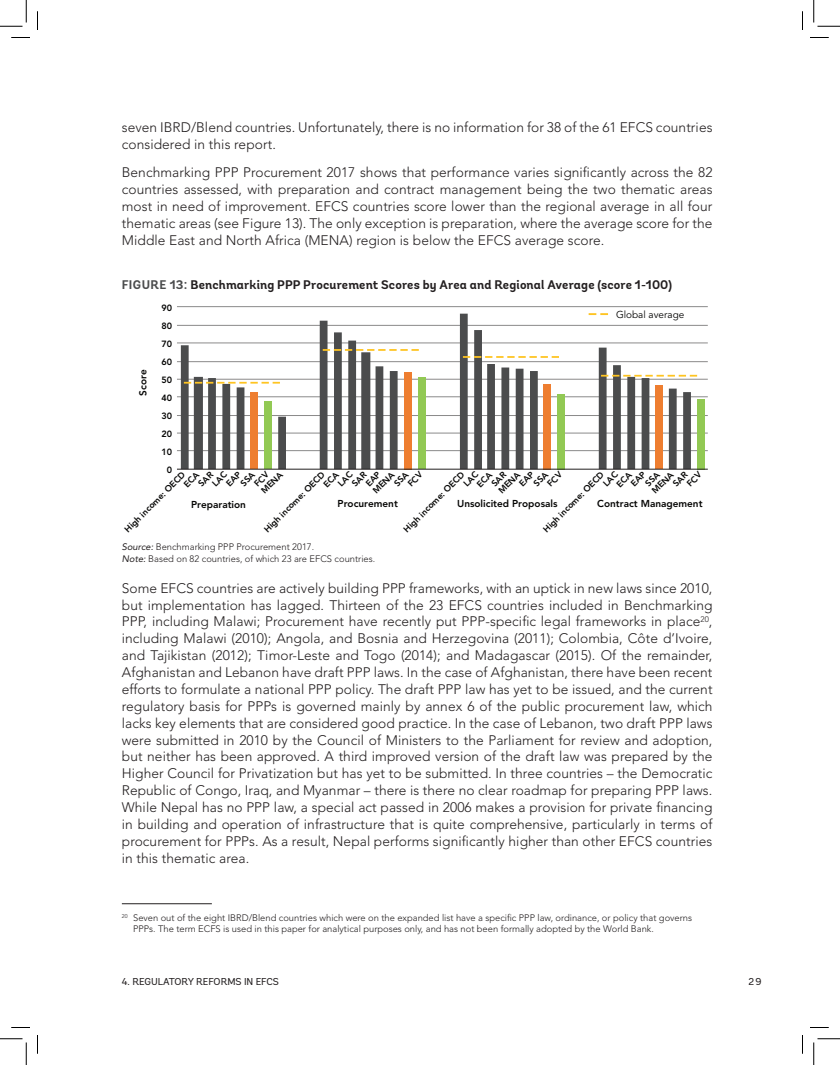
<style>
.page{position:relative;width:840px;height:1065px;background:#fff}
.page>*{position:absolute;margin:0;border:0;box-sizing:border-box;transform-origin:0 0}
.t1{font:300 13.75px/16.9px "Avenir LT Std";letter-spacing:.005em;color:#231f20;text-align:justify}
.t2{font:700 12.5px "Andes";letter-spacing:.01em;color:#231f20}
.t3{font:800 10px "Avenir LT Std";color:#050504}
.t4{font:10px "Andes";color:#231f20}
.t5{font:10px "Avenir LT Std";color:#050504}
.t6{font:300 9.38px/11.9px "Avenir LT Std";color:#231f20}
.t7{font:800 9px "Avenir LT Std";color:#050504}
.t8{font:800 8.75px "Avenir LT Std";color:#050504}
.s1{color:#4b4c4d}
.s2{font-weight:400;font-style:italic}
</style>
<div class="page">
<hr style="left:177px;top:450px;width:531px;height:1px;background:#8b8a8a">
<hr style="left:177px;top:433px;width:531px;height:1px;background:#8b8a8a">
<hr style="left:177px;top:415px;width:531px;height:1px;background:#8b8a8a">
<hr style="left:177px;top:397px;width:531px;height:1px;background:#8b8a8a">
<hr style="left:177px;top:379px;width:531px;height:1px;background:#8b8a8a">
<hr style="left:177px;top:361px;width:531px;height:1px;background:#8b8a8a">
<hr style="left:177px;top:343px;width:531px;height:1px;background:#8b8a8a">
<hr style="left:177px;top:325px;width:531px;height:1px;background:#8b8a8a">
<hr style="left:177px;top:306px;width:531px;height:1px;background:#8b8a8a">
<div style="left:697px;top:399px;width:8px;height:70px;background:#92c954"></div>
<svg style="left:181px;top:314px;width:510px;height:155px"></svg>
<svg style="left:464px;top:356px;width:99px;height:2px"></svg>
<svg style="left:324px;top:349px;width:99px;height:2px"></svg>
<svg style="left:185px;top:382px;width:99px;height:2px"></svg>
<svg style="left:602px;top:375px;width:96px;height:2px"></svg>
<hr style="left:177px;top:469px;width:531px;height:1px;background:#231f20">
<svg style="left:590px;top:313px;width:18px;height:2px"></svg>
<hr style="left:122px;top:904px;width:90px;height:1px;background:#231f20">
<svg style="left:11px;top:37px;width:19px;height:1px"></svg>
<svg style="left:810px;top:37px;width:19px;height:1px"></svg>
<svg style="left:11px;top:1027px;width:19px;height:1px"></svg>
<svg style="left:810px;top:1027px;width:19px;height:1px"></svg>
<svg style="left:37px;top:11px;width:1px;height:19px"></svg>
<svg style="left:37px;top:1035px;width:1px;height:19px"></svg>
<svg style="left:802px;top:11px;width:1px;height:19px"></svg>
<svg style="left:802px;top:1035px;width:1px;height:19px"></svg>
<svg style="left:0;top:0;width:27px;height:27px"></svg>
<svg style="left:0;top:1039px;width:27px;height:26px"></svg>
<svg style="left:814px;top:0;width:26px;height:27px"></svg>
<svg style="left:814px;top:1039px;width:26px;height:26px"></svg>
<p class="t1" style="left:122px;top:119px;width:592px">seven IBRD/Blend countries. Unfortunately, there is no information for 38 of the 61 EFCS countries considered in this report.</p>
<p class="t1" style="left:122px;top:164px;width:592px">Benchmarking PPP Procurement 2017 shows that performance varies significantly across the 82 countries assessed, with preparation and contract management being the two thematic areas most in need of improvement. EFCS countries score lower than the regional average in all four thematic areas (see Figure 13). The only exception is preparation, where the average score for the Middle East and North Africa (MENA) region is below the EFCS average score.</p>
<p class="t2" style="left:122px;top:276px;width:552px"><span class="s1">FIGURE 13:</span> Benchmarking PPP Procurement Scores by Area and Regional Average (score 1-100)</p>
<p class="t3" style="left:137px;top:396px;width:28px;rotate:-90deg">Score</p>
<p class="t7" style="left:161px;top:302px;width:12px">90</p>
<p class="t7" style="left:161px;top:320px;width:12px">80</p>
<p class="t7" style="left:161px;top:338px;width:12px">70</p>
<p class="t7" style="left:161px;top:356px;width:12px">60</p>
<p class="t7" style="left:161px;top:374px;width:12px">50</p>
<p class="t7" style="left:161px;top:392px;width:12px">40</p>
<p class="t7" style="left:161px;top:410px;width:12px">30</p>
<p class="t7" style="left:161px;top:428px;width:12px">20</p>
<p class="t7" style="left:161px;top:446px;width:12px">10</p>
<p class="t5" style="left:616px;top:309px;width:70px">Global average</p>
<p class="t7" style="left:167px;top:464px;width:7px">0</p>
<p class="t8" style="left:262px;top:527px;width:83px;rotate:-45deg">High income: OECD</p>
<p class="t8" style="left:371px;top:488px;width:28px;rotate:-45deg">MENA</p>
<p class="t8" style="left:401px;top:527px;width:83px;rotate:-45deg">High income: OECD</p>
<p class="t8" style="left:496px;top:488px;width:28px;rotate:-45deg">MENA</p>
<p class="t8" style="left:541px;top:527px;width:83px;rotate:-45deg">High income: OECD</p>
<p class="t8" style="left:650px;top:488px;width:28px;rotate:-45deg">MENA</p>
<p class="t8" style="left:122px;top:527px;width:83px;rotate:-45deg">High income: OECD</p>
<p class="t8" style="left:259px;top:488px;width:28px;rotate:-45deg">MENA</p>
<p class="t3" style="left:191px;top:498px;width:56px">Preparation</p>
<p class="t3" style="left:338px;top:498px;width:62px">Procurement</p>
<p class="t3" style="left:457px;top:498px;width:102px">Unsolicited Proposals</p>
<p class="t3" style="left:597px;top:498px;width:107px">Contract Management</p>
<p class="t6" style="left:122px;top:541px;width:255px"><span class="s2">Source:</span> Benchmarking PPP Procurement 2017.<br><span class="s2">Note:</span> Based on 82 countries, of which 23 are EFCS countries.</p>
<p class="t1" style="left:122px;top:580px;width:592px">Some EFCS countries are actively building PPP frameworks, with an uptick in new laws since 2010, but implementation has lagged. Thirteen of the 23 EFCS countries included in Benchmarking PPP, including Malawi; Procurement have recently put PPP-specific legal frameworks in place<sup>20</sup>, including Malawi (2010); Angola, and Bosnia and Herzegovina (2011); Colombia, Côte d’Ivoire, and Tajikistan (2012); Timor-Leste and Togo (2014); and Madagascar (2015). Of the remainder, Afghanistan and Lebanon have draft PPP laws. In the case of Afghanistan, there have been recent efforts to formulate a national PPP policy. The draft PPP law has yet to be issued, and the current regulatory basis for PPPs is governed mainly by annex 6 of the public procurement law, which lacks key elements that are considered good practice. In the case of Lebanon, two draft PPP laws were submitted in 2010 by the Council of Ministers to the Parliament for review and adoption, but neither has been approved. A third improved version of the draft law was prepared by the Higher Council for Privatization but has yet to be submitted. In three countries – the Democratic Republic of Congo, Iraq, and Myanmar – there is there no clear roadmap for preparing PPP laws.<br>While Nepal has no PPP law, a special act passed in 2006 makes a provision for private financing in building and operation of infrastructure that is quite comprehensive, particularly in terms of procurement for PPPs. As a result, Nepal performs significantly higher than other EFCS countries in this thematic area.</p>
<p class="t6" style="left:133px;top:912px;width:561px;line-height:11.2px;text-indent:-11px"><sup>20</sup> Seven out of the eight IBRD/Blend countries which were on the expanded list have a specific PPP law, ordinance, or policy that governs<br>PPPs. The term ECFS is used in this paper for analytical purposes only, and has not been formally adopted by the World Bank.</p>
<p class="t4" style="left:122px;top:975px;width:159px">4. REGULATORY REFORMS I N EFCS</p>
<p class="t4" style="left:748px;top:975px;width:15px">29</p>
</div>
